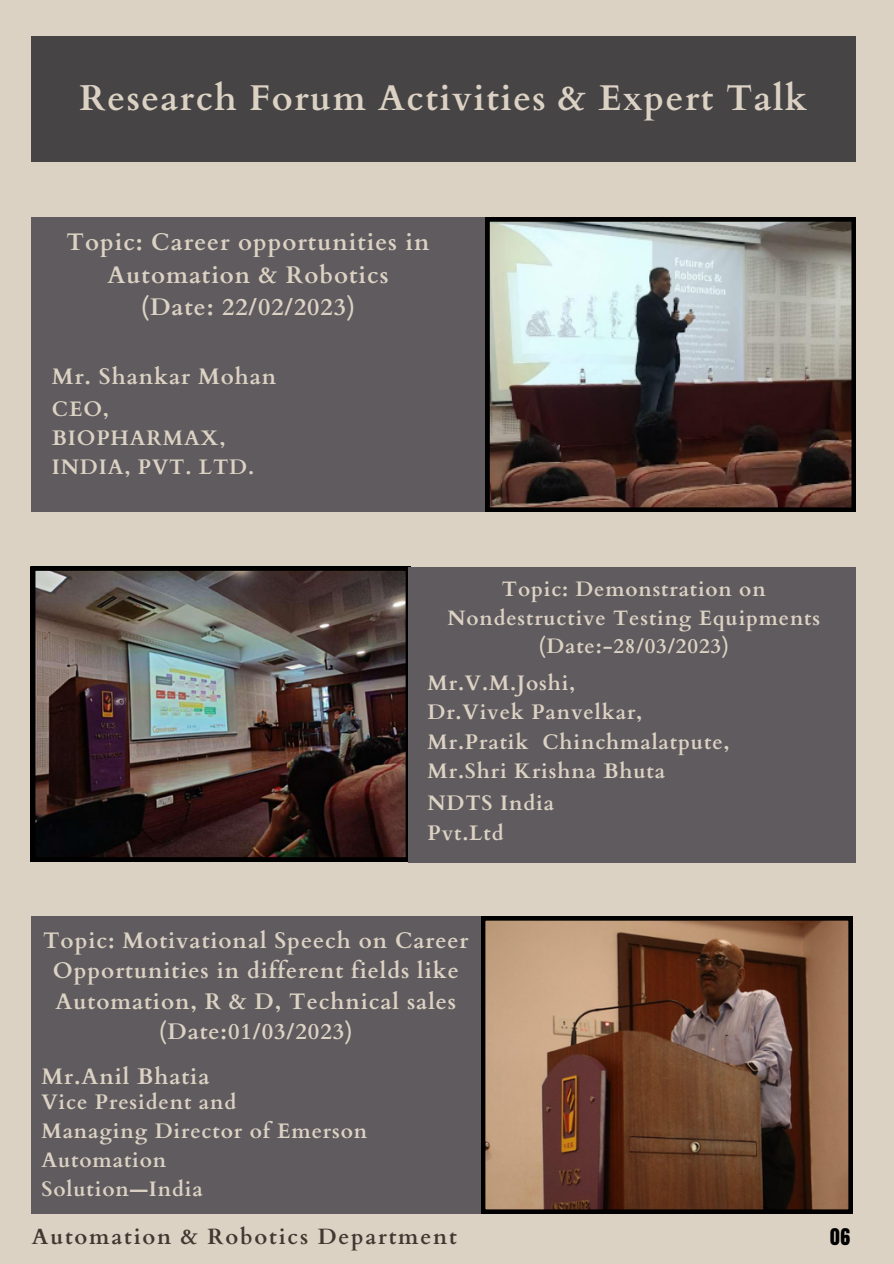
<style>
.page{position:relative;width:894px;height:1264px;background:#fff}
.page>*{position:absolute;margin:0;border:0;box-sizing:border-box;transform-origin:0 0}
.t1{font:700 35.85px "Cardo";letter-spacing:.04em;color:#dcd2c4}
.t2{font:700 24px/32.7px "Cardo";letter-spacing:.04em;color:#dcd2c4;text-align:center}
.t3{font:700 22.5px/30.3px "Cardo";letter-spacing:.04em;color:#dcd2c4;text-align:center}
.t4{font:700 22.05px "Cardo";letter-spacing:.08em;color:#433831}
.t5{font:700 21px/29.2px "Cardo";letter-spacing:.04em;color:#dcd2c4}
.t6{font:700 20.85px/28.2px "Cardo";letter-spacing:.04em;color:#dcd2c4;text-align:center}
.t7{font:19.5px "Anton";color:#000}
</style>
<div class="page">
<div style="left:0;top:0;width:893px;height:1263px;background:#dcd2c4"></div>
<div style="left:31px;top:36px;width:824px;height:126px;background:#474446"></div>
<img style="left:485px;top:217px;width:370px;height:295px">
<img style="left:31px;top:566px;width:379px;height:295px">
<svg style="left:480px;top:916px;width:372px;height:297px;background:#7b5843"></svg>
<div style="left:31px;top:217px;width:453px;height:295px;background:#5f5b5e"></div>
<div style="left:408px;top:567px;width:447px;height:295px;background:#5f5b5e"></div>
<div style="left:31px;top:916px;width:449px;height:297px;background:#5f5b5e"></div>
<h3 class="t1" style="left:80px;top:75px;width:729px">Research Forum Activities &amp; Expert Talk</h3>
<p class="t2" style="left:67px;top:226px;width:364px">Topic: Career opportunities in<br>Automation &amp; Robotics<br>(Date: 22/02/2023)</p>
<p class="t3" style="left:52px;top:361px;width:226px">Mr. Shankar Mohan</p>
<p class="t5" style="left:52px;top:394px;width:204px">CEO,<br>BIOPHARMAX,<br>INDIA, PVT. LTD.</p>
<p class="t6" style="left:447px;top:576px;width:374px">Topic: Demonstration on<br>Nondestructive Testing Equipments</p>
<p class="t6" style="left:538px;top:632px;width:192px">(Date:-28/03/2023)</p>
<p class="t5" style="left:427px;top:669px;width:149px">Mr.V.M.Joshi,</p>
<p class="t5" style="left:427px;top:698px;width:216px">Dr.Vivek Panvelkar,</p>
<p class="t5" style="left:427px;top:727px;width:303px">Mr.Pratik Chinchmalatpute,</p>
<p class="t5" style="left:427px;top:756px;width:239px">Mr.Shri Krishna Bhuta</p>
<h2 class="t5" style="left:427px;top:789px;width:128px">NDTS India<br>Pvt.Ltd</h2>
<h2 class="t3" style="left:43px;top:925px;width:426px">Topic: Motivational Speech on Career Opportunities in different fields like Automation, R &amp; D, Technical sales (Date:01/03/2023)</h2>
<p class="t3" style="left:41px;top:1061px;width:169px">Mr.Anil Bhatia</p>
<p class="t5" style="left:41px;top:1087px;width:196px">Vice President and</p>
<p class="t5" style="left:41px;top:1116px;width:327px">Managing Director of Emerson<br>Automation</p>
<h2 class="t5" style="left:41px;top:1175px;width:163px">Solution—India</h2>
<p class="t4" style="left:32px;top:1221px;width:426px">Automation &amp; Robotics Department</p>
<p class="t7" style="left:830px;top:1222px;width:22px">06</p>
</div>
